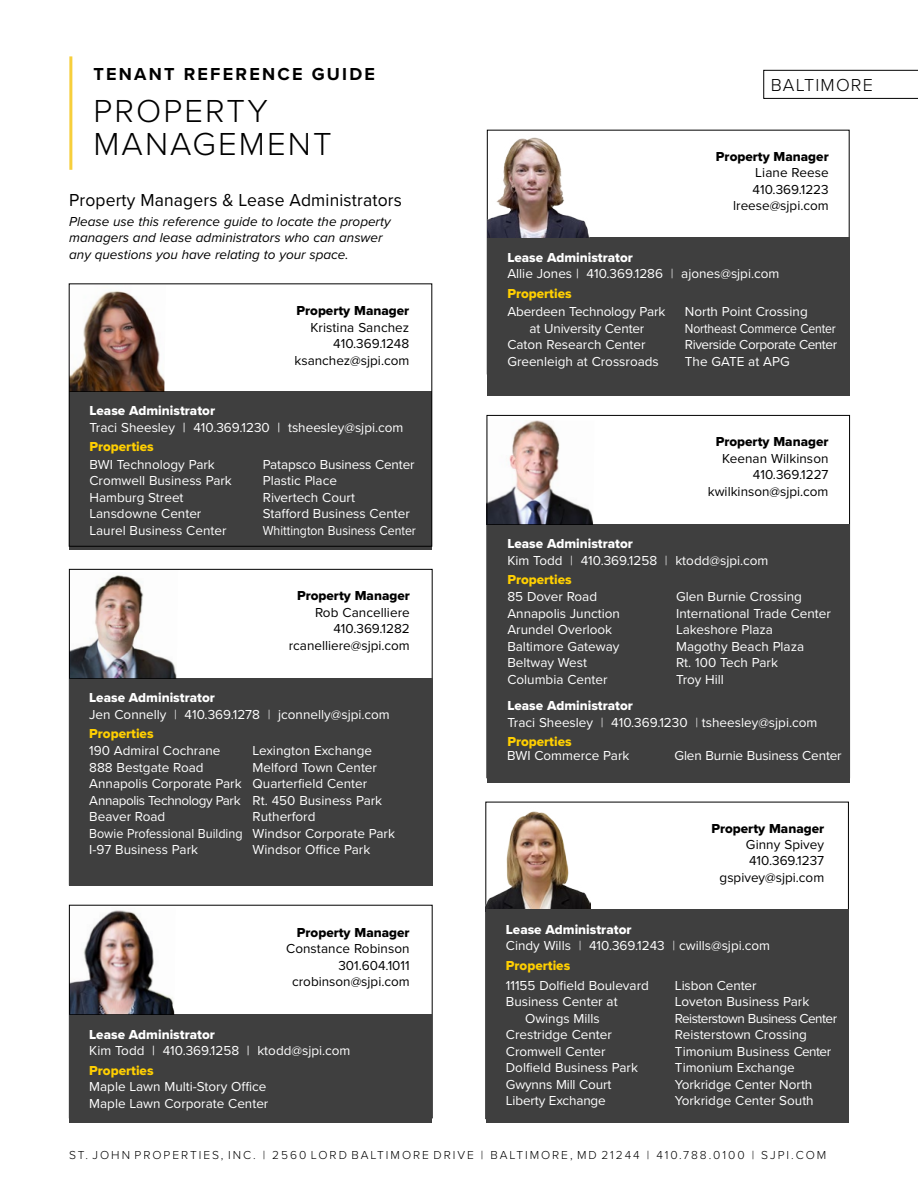
<style>
.page{position:relative;width:918px;height:1188px;background:#fff}
.page>*{position:absolute;margin:0;border:0;box-sizing:border-box;transform-origin:0 0}
.t1{font:300 33px/33px "Proxima Nova";letter-spacing:.065em;color:#000}
.t2{font:18px "Proxima Nova";letter-spacing:.01em;color:#000}
.t3{font:700 18px "Proxima Nova";letter-spacing:.125em;color:#000}
.t4{font:300 18px "Proxima Nova";letter-spacing:.065em;color:#000}
.t5{font:13.5px/16.5px "Proxima Nova";color:#fff}
.t6{font:13.5px/16.5px "Proxima Nova";color:#000;text-align:right}
.t7{font:italic 13.5px/16.5px "Proxima Nova";color:#000}
.t8{font:13.5px "Proxima Nova Extrabld";color:#fff}
.t9{font:13.5px "Proxima Nova Extrabld";color:#000}
.t10{font:13.5px "Proxima Nova Extrabld";color:#ffcf01}
.t11{font:300 12px "Proxima Nova";letter-spacing:.16em;color:#000}
.s1{font-weight:300}
</style>
<div class="page">
<hr style="left:69px;top:56px;width:3px;height:114px;background:#f7cf3c">
<svg style="left:763px;top:70px;width:155px;height:29px"></svg>
<div style="left:69px;top:1014px;width:363px;height:109px;background:#3f3f3f"></div>
<img style="left:69px;top:907px;width:106px;height:107px">
<img style="left:486px;top:802px;width:104px;height:108px">
<div style="left:486px;top:910px;width:363px;height:213px;background:#3f3f3f"></div>
<div style="left:69px;top:391px;width:363px;height:158px;background:#3f3f3f"></div>
<img style="left:71px;top:290px;width:94px;height:101px">
<div style="left:69px;top:284px;width:363px;height:262px;border:1px solid #000"></div>
<div style="left:487px;top:237px;width:362px;height:159px;background:#3f3f3f"></div>
<div style="left:487px;top:524px;width:363px;height:258px;background:#3f3f3f"></div>
<img style="left:487px;top:420px;width:106px;height:104px">
<img style="left:488px;top:137px;width:102px;height:100px">
<div style="left:69px;top:678px;width:363px;height:207px;background:#3f3f3f"></div>
<img style="left:69px;top:569px;width:109px;height:109px">
<h2 class="t3" style="left:93px;top:63px;width:283px">TENANT REFERENCE GUIDE</h2>
<h1 class="t1" style="left:93px;top:95px;width:240px">PROPERTY<br>MANAGEMENT</h1>
<h2 class="t2" style="left:69px;top:189px;width:335px">Property Managers &amp; Lease Administrators</h2>
<p class="t7" style="left:69px;top:213px;width:323px">Please use this reference guide to locate the property managers and lease administrators who can answer any questions you have relating to your space.</p>
<p class="t9" style="left:296px;top:302px;width:114px">Property Manager</p>
<p class="t6" style="left:295px;top:319px;width:116px">Kristina Sanchez<br>410.369.1248 ksanchez@sjpi.com</p>
<p class="t8" style="left:89px;top:403px;width:127px">Lease Administrator</p>
<p class="t5" style="left:89px;top:419px;width:316px">Traci Sheesley | 410.369.1230 | tsheesley@sjpi.com</p>
<p class="t10" style="left:89px;top:439px;width:66px">Properties</p>
<p class="t5" style="left:89px;top:456px;width:144px">BWI Technology Park<br>Cromwell Business Park<br>Hamburg Street<br>Lansdowne Center<br>Laurel Business Center</p>
<p class="t5" style="left:263px;top:456px;width:155px">Patapsco Business Center<br>Plastic Place<br>Rivertech Court<br>Stafford Business Center<br>Whittington Business Center</p>
<p class="t9" style="left:297px;top:588px;width:114px">Property Manager</p>
<p class="t6" style="left:289px;top:604px;width:123px">Rob Cancelliere<br>410.369.1282 rcanelliere@sjpi.com</p>
<p class="t8" style="left:89px;top:690px;width:127px">Lease Administrator</p>
<p class="t5" style="left:89px;top:706px;width:302px">Jen Connelly <span class="s1">|</span> 410.369.1278 <span class="s1">|</span> jconnelly@sjpi.com</p>
<p class="t10" style="left:89px;top:726px;width:66px">Properties</p>
<p class="t5" style="left:89px;top:743px;width:155px">190 Admiral Cochrane<br>888 Bestgate Road<br>Annapolis Corporate Park<br>Annapolis Technology Park<br>Beaver Road<br>Bowie Professional Building<br>I-97 Business Park</p>
<p class="t5" style="left:253px;top:743px;width:144px">Lexington Exchange<br>Melford Town Center<br>Quarterfield Center<br>Rt. 450 Business Park<br>Rutherford<br>Windsor Corporate Park<br>Windsor Office Park</p>
<p class="t9" style="left:297px;top:924px;width:114px">Property Manager</p>
<p class="t6" style="left:286px;top:941px;width:125px">Constance Robinson<br>301.604.1011 crobinson@sjpi.com</p>
<p class="t8" style="left:89px;top:1026px;width:127px">Lease Administrator</p>
<p class="t5" style="left:89px;top:1043px;width:263px">Kim Todd | 410.369.1258 | ktodd@sjpi.com</p>
<p class="t10" style="left:89px;top:1062px;width:66px">Properties</p>
<p class="t5" style="left:89px;top:1079px;width:181px">Maple Lawn Multi-Story Office<br>Maple Lawn Corporate Center</p>
<h2 class="t4" style="left:771px;top:75px;width:104px">BALTIMORE</h2>
<p class="t9" style="left:716px;top:148px;width:114px">Property Manager</p>
<p class="t6" style="left:733px;top:165px;width:97px">Liane Reese<br>410.369.1223 lreese@sjpi.com</p>
<p class="t8" style="left:507px;top:249px;width:127px">Lease Administrator</p>
<p class="t5" style="left:507px;top:266px;width:274px">Allie Jones | 410.369.1286 <span class="s1">|</span> ajones@sjpi.com</p>
<p class="t10" style="left:507px;top:285px;width:66px">Properties</p>
<p class="t5" style="left:507px;top:304px;width:159px">Aberdeen Technology Park</p>
<p class="t5" style="left:530px;top:320px;width:116px">at University Center</p>
<p class="t5" style="left:507px;top:337px;width:140px">Caton Research Center</p>
<p class="t5" style="left:507px;top:353px;width:153px">Greenleigh at Crossroads</p>
<p class="t5" style="left:685px;top:304px;width:154px">North Point Crossing<br>Northeast Commerce Center<br>Riverside Corporate Center<br>The GATE at APG</p>
<p class="t9" style="left:716px;top:434px;width:114px">Property Manager</p>
<p class="t6" style="left:708px;top:450px;width:122px">Keenan Wilkinson<br>410.369.1227 kwilkinson@sjpi.com</p>
<p class="t8" style="left:507px;top:536px;width:127px">Lease Administrator</p>
<p class="t5" style="left:507px;top:552px;width:263px">Kim Todd <span class="s1">|</span> 410.369.1258 <span class="s1">|</span> ktodd@sjpi.com</p>
<p class="t10" style="left:507px;top:572px;width:66px">Properties</p>
<p class="t5" style="left:507px;top:589px;width:114px">85 Dover Road<br>Annapolis Junction<br>Arundel Overlook<br>Baltimore Gateway<br>Beltway West<br>Columbia Center</p>
<p class="t5" style="left:676px;top:589px;width:156px">Glen Burnie Crossing<br>International Trade Center<br>Lakeshore Plaza<br>Magothy Beach Plaza<br>Rt. 100 Tech Park<br>Troy Hill</p>
<p class="t8" style="left:507px;top:698px;width:127px">Lease Administrator</p>
<p class="t5" style="left:507px;top:714px;width:311px">Traci Sheesley <span class="s1">|</span> 410.369.1230 <span class="s1">|</span> tsheesley@sjpi.com</p>
<p class="t10" style="left:507px;top:734px;width:66px">Properties</p>
<p class="t5" style="left:507px;top:748px;width:124px">BWI Commerce Park</p>
<p class="t5" style="left:675px;top:748px;width:169px">Glen Burnie Business Center</p>
<p class="t9" style="left:711px;top:820px;width:114px">Property Manager</p>
<p class="t6" style="left:720px;top:837px;width:106px">Ginny Spivey<br>410.369.1237 gspivey@sjpi.com</p>
<p class="t8" style="left:506px;top:921px;width:127px">Lease Administrator</p>
<p class="t5" style="left:506px;top:938px;width:266px">Cindy Wills <span class="s1">|</span> 410.369.1243 <span class="s1">|</span> cwills@sjpi.com</p>
<p class="t10" style="left:506px;top:957px;width:66px">Properties</p>
<p class="t5" style="left:506px;top:977px;width:145px">11155 Dolfield Boulevard</p>
<p class="t5" style="left:506px;top:994px;width:113px">Business Center at</p>
<p class="t5" style="left:525px;top:1010px;width:76px">Owings Mills</p>
<p class="t5" style="left:506px;top:1027px;width:108px">Crestridge Center</p>
<p class="t5" style="left:506px;top:1043px;width:101px">Cromwell Center</p>
<p class="t5" style="left:506px;top:1060px;width:134px">Dolfield Business Park</p>
<p class="t5" style="left:506px;top:1076px;width:107px">Gwynns Mill Court</p>
<p class="t5" style="left:506px;top:1093px;width:101px">Liberty Exchange</p>
<p class="t5" style="left:675px;top:977px;width:164px">Lisbon Center<br>Loveton Business Park<br>Reisterstown Business Center<br>Reisterstown Crossing<br>Timonium Business Center<br>Timonium Exchange<br>Yorkridge Center North<br>Yorkridge Center South</p>
<p class="t11" style="left:69px;top:1148px;width:759px">ST. JOHN PROPERTIES, INC. | 2560 LORD BALTIMORE DRIVE | BALTIMORE, MD 21244 | 410.788.0100 | SJPI.COM</p>
</div>
